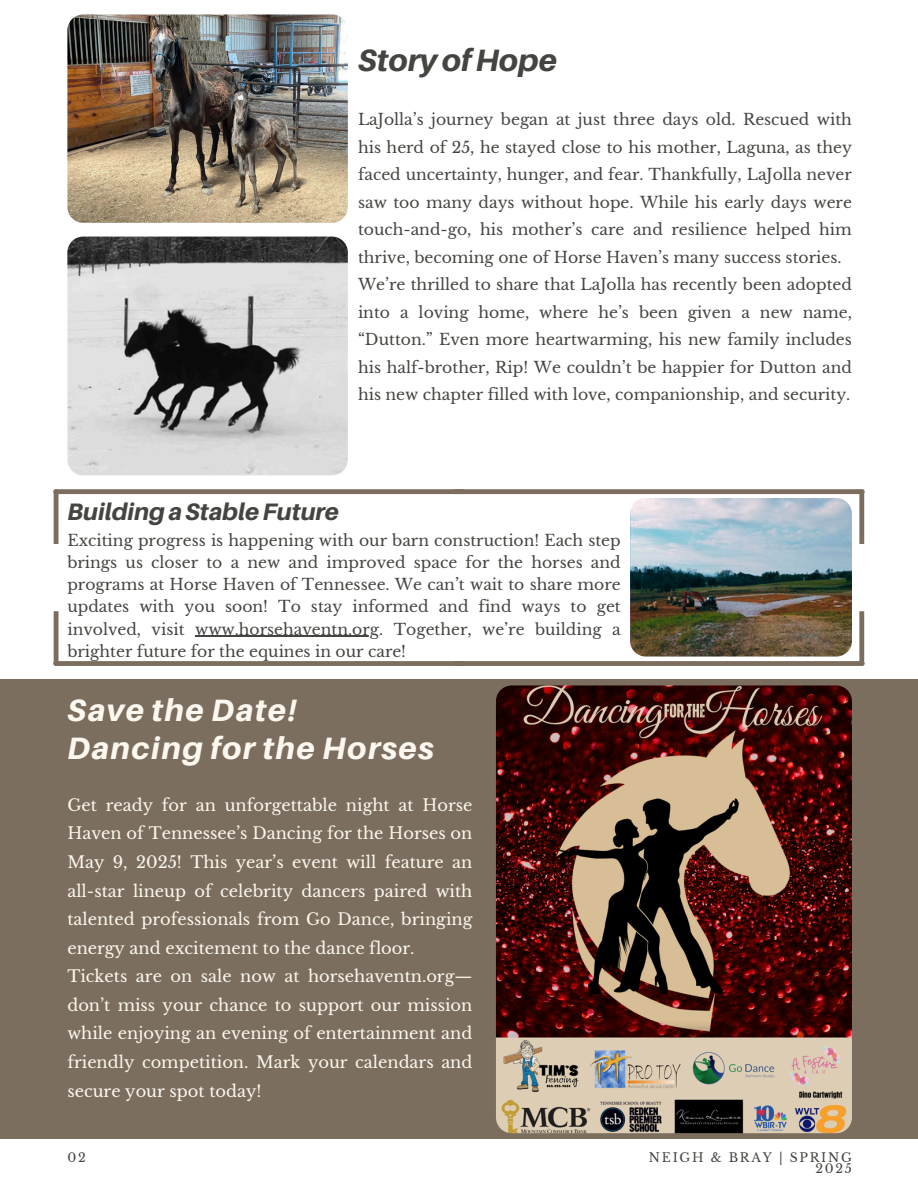
<style>
.page{position:relative;width:918px;height:1188px;background:#fff}
.page>*{position:absolute;margin:0;border:0;box-sizing:border-box;transform-origin:0 0}
.t1{font:italic 800 30.9px/38.1px "Aileron";letter-spacing:.05em;color:#fcf8ef}
.t2{font:italic 800 30.9px "Aileron";color:#444440}
.t3{font:italic 800 23.85px "Aileron";color:#444440}
.t4{font:16.2px/28.5px "Libre Baskerville";color:#fcf8ef}
.t5{font:15.6px/27.5px "Libre Baskerville";color:#444440}
.t6{font:12.45px/10.6px "Libre Baskerville";letter-spacing:.14em;color:#444440;text-align:right}
</style>
<div class="page">
<div style="left:0;top:680px;width:918px;height:459px;background:#7c6e5f"></div>
<img style="left:496px;top:685px;width:355px;height:448px;border-radius:16px">
<img style="left:67px;top:14px;width:281px;height:209px;border-radius:16px">
<img style="left:67px;top:237px;width:281px;height:238px;border-radius:16px">
<svg style="left:53px;top:489px;width:812px;height:55px"></svg>
<svg style="left:53px;top:611px;width:812px;height:55px"></svg>
<img style="left:630px;top:498px;width:222px;height:159px;border-radius:16px">
<hr style="left:195px;top:636px;width:184px;height:1px;background:#444440">
<p class="t2" style="left:358px;top:41px;width:201px">StoryofHope</p>
<h2 class="t5" style="left:358px;top:106px;width:495px">LaJolla’s journey began at just three days old. Rescued with his herd of 25, he stayed close to his mother, Laguna, as they faced uncertainty, hunger, and fear. Thankfully, LaJolla never saw too many days without hope. While his early days were touch-and-go, his mother’s care and resilience helped him thrive, becoming one of Horse Haven’s many success stories.<br>We’re thrilled to share that LaJolla has recently been adopted into a loving home, where he’s been given a new name, “Dutton.” Even more heartwarming, his new family includes his half-brother, Rip! We couldn’t be happier for Dutton and his new chapter filled with love, companionship, and security.</h2>
<p class="t3" style="left:67px;top:496px;width:273px">BuildingaStableFuture</p>
<h3 class="t5" style="left:67px;top:529px;width:555px;line-height:22.2px;text-align:justify">Exciting progress is happening with our barn construction! Each step brings us closer to a new and improved space for the horses and programs at Horse Haven of Tennessee. We can’t wait to share more updates with you soon! To stay informed and find ways to get involved, visit</h3>
<p class="t5" style="left:67px;top:618px;width:555px;line-height:22.2px;text-indent:128px">www.horsehaventn.org. Together, we’re building a brighter future for the equines in our care!</p>
<h1 class="t1" style="left:67px;top:690px;width:368px">Save the Date!<br>Dancing for the Horses</h1>
<h3 class="t4" style="left:67px;top:791px;width:407px">Get ready for an unforgettable night at Horse Haven of Tennessee’s Dancing for the Horses on May 9, 2025! This year’s event will feature an all-star lineup of celebrity dancers paired with talented professionals from Go Dance, bringing energy and excitement to the dance floor.<br>Tickets are on sale now at horsehaventn.org— don’t miss your chance to support our mission while enjoying an evening of entertainment and friendly competition. Mark your calendars and secure your spot today!</h3>
<p class="t6" style="left:67px;top:1153px;width:20px">02</p>
<p class="t6" style="left:649px;top:1153px;width:205px">NEIGH &amp; BRAY | SPRING<br>2025</p>
</div>
